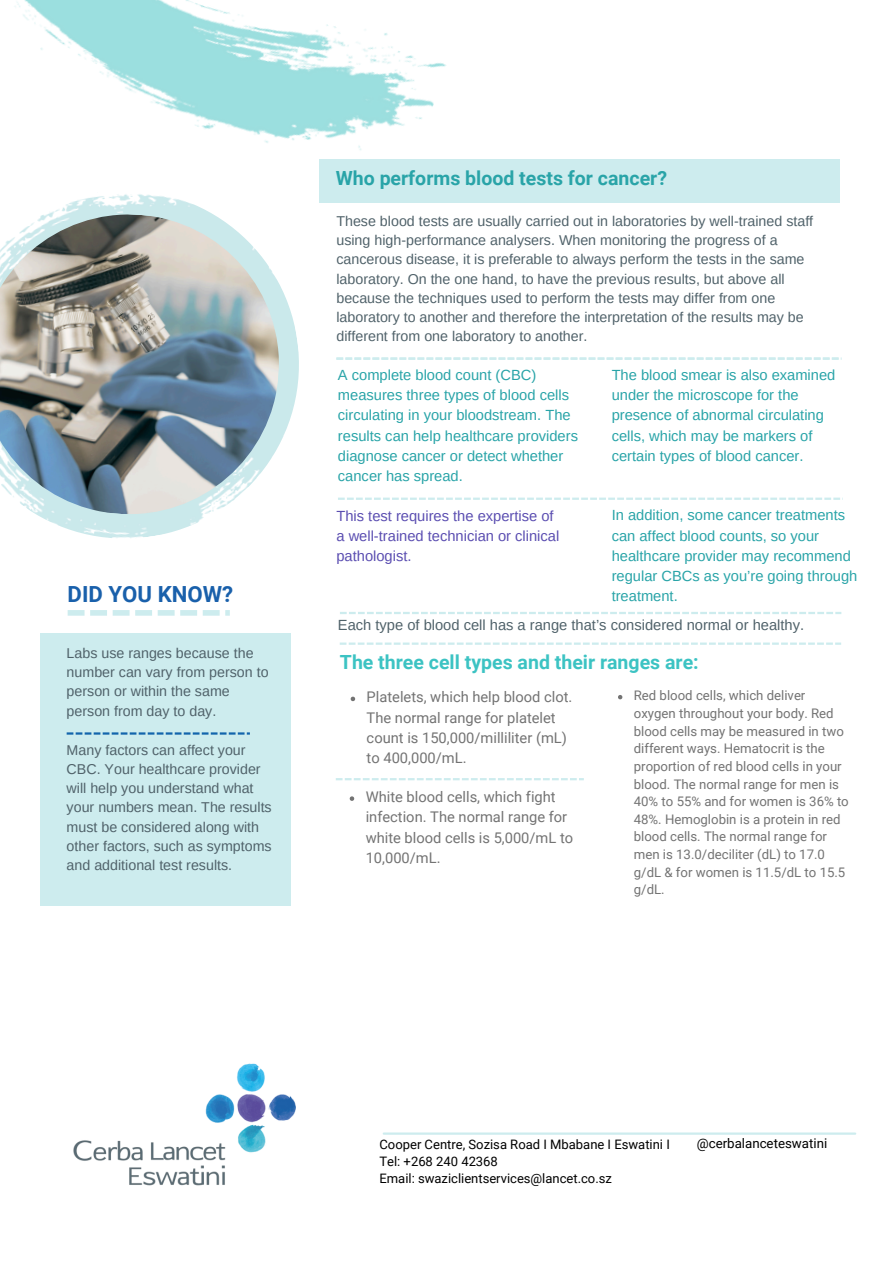
<style>
.page{position:relative;width:894px;height:1264px;background:#fff}
.page>*{position:absolute;margin:0;border:0;box-sizing:border-box;transform-origin:0 0}
.t1{font:700 22.2px "Roboto";color:#1960ab}
.t2{font:700 19.5px "Roboto";color:#3cc3c3}
.t3{font:700 19.5px "Roboto";color:#29a4a8}
.t4{font:14.7px/20.2px "Arimo";color:#29a4a8}
.t5{font:14.7px/20.2px "Roboto";color:#737373}
.t6{font:14.7px/20.2px "Arimo";color:#5b4eb1}
.t7{font:14.7px "Arimo";color:#50626a}
.t8{font:14.25px/19.2px "Arimo";color:#50626a}
.t9{font:13.35px "Roboto";color:#000}
.t10{font:13.2px/17.5px "Roboto";color:#737373}
.t11{font:13.05px "Roboto";color:#000}
</style>
<div class="page">
<div style="left:319px;top:159px;width:520px;height:44px;background:#cdecee"></div>
<div style="left:41px;top:633px;width:250px;height:272px;background:#cdecee"></div>
<svg style="left:67px;top:732px;width:183px;height:2px"></svg>
<svg style="left:68px;top:610px;width:162px;height:5px"></svg>
<img style="left:14px;top:0;width:432px;height:150px">
<hr style="left:383px;top:1132px;width:471px;height:2px;background:#cdecee">
<img style="left:45px;top:194px;width:254px;height:344px">
<img style="left:0;top:209px;width:284px;height:310px">
<img style="left:73px;top:1063px;width:223px;height:123px">
<svg style="left:349px;top:796px;width:5px;height:4px"></svg>
<svg style="left:340px;top:612px;width:501px;height:2px"></svg>
<svg style="left:338px;top:497px;width:505px;height:3px"></svg>
<svg style="left:336px;top:357px;width:505px;height:3px"></svg>
<svg style="left:336px;top:778px;width:247px;height:2px"></svg>
<svg style="left:618px;top:695px;width:4px;height:4px"></svg>
<svg style="left:350px;top:696px;width:5px;height:5px"></svg>
<svg style="left:339px;top:642px;width:501px;height:2px"></svg>
<p class="t1" style="left:68px;top:581px;width:167px">DID YOU KNOW?</p>
<h2 class="t8" style="left:67px;top:643px;width:203px">Labs use ranges because the number can vary from person to person or within the same person from day to day.</h2>
<h3 class="t8" style="left:67px;top:740px;width:206px">Many factors can affect your<br>CBC. Your healthcare provider will help you understand what your numbers mean. The results must be considered along with other factors, such as symptoms and additional test results.</h3>
<p class="t3" style="left:336px;top:167px;width:332px">Who performs blood tests for cancer?</p>
<h2 class="t8" style="left:336px;top:212px;width:478px">These blood tests are usually carried out in laboratories by well-trained staff using high-performance analysers. When monitoring the progress of a cancerous disease, it is preferable to always perform the tests in the same laboratory. On the one hand, to have the previous results, but above all because the techniques used to perform the tests may differ from one laboratory to another and therefore the interpretation of the results may be different from one laboratory to another.</h2>
<h3 class="t4" style="left:338px;top:364px;width:241px">A complete blood count (CBC) measures three types of blood cells circulating in your bloodstream. The results can help healthcare providers diagnose cancer or detect whether cancer has spread.</h3>
<h3 class="t6" style="left:336px;top:505px;width:224px">This test requires the expertise of a well-trained technician or clinical pathologist.</h3>
<p class="t4" style="left:611px;top:505px;width:247px">In addition, some cancer treatments can affect blood counts, so your healthcare provider may recommend regular CBCs as you’re going through treatment.</p>
<p class="t4" style="left:611px;top:364px;width:225px">The blood smear is also examined under the microscope for the presence of abnormal circulating cells, which may be markers of certain types of blood cancer.</p>
<p class="t7" style="left:338px;top:617px;width:467px">Each type of blood cell has a range that’s considered normal or healthy.</p>
<h2 class="t2" style="left:340px;top:651px;width:360px">The three cell types and their ranges are:</h2>
<p class="t5" style="left:366px;top:687px;width:207px">Platelets, which help blood clot.<br>The normal range for platelet count is 150,000/milliliter (mL) to 400,000/mL.</p>
<h3 class="t5" style="left:365px;top:786px;width:209px">White blood cells, which fight infection. The normal range for white blood cells is 5,000/mL to<br>10,000/mL.</h3>
<p class="t10" style="left:633px;top:687px;width:216px">Red blood cells, which deliver oxygen throughout your body. Red blood cells may be measured in two different ways. Hematocrit is the proportion of red blood cells in your blood. The normal range for men is<br>40% to 55% and for women is 36% to<br>48%. Hemoglobin is a protein in red blood cells. The normal range for men is 13.0/deciliter (dL) to 17.0 g/dL &amp; for women is 11.5/dL to 15.5 g/dL.</p>
<p class="t11" style="left:379px;top:1136px;width:292px">Cooper Centre, Sozisa Road I Mbabane I Eswatini I</p>
<h3 class="t11" style="left:379px;top:1153px;width:120px">Tel: +268 240 42368</h3>
<h3 class="t11" style="left:379px;top:1171px;width:234px">Email: swaziclientservices@lancet.co.sz</h3>
<p class="t9" style="left:696px;top:1135px;width:132px">@cerbalanceteswatini</p>
</div>
